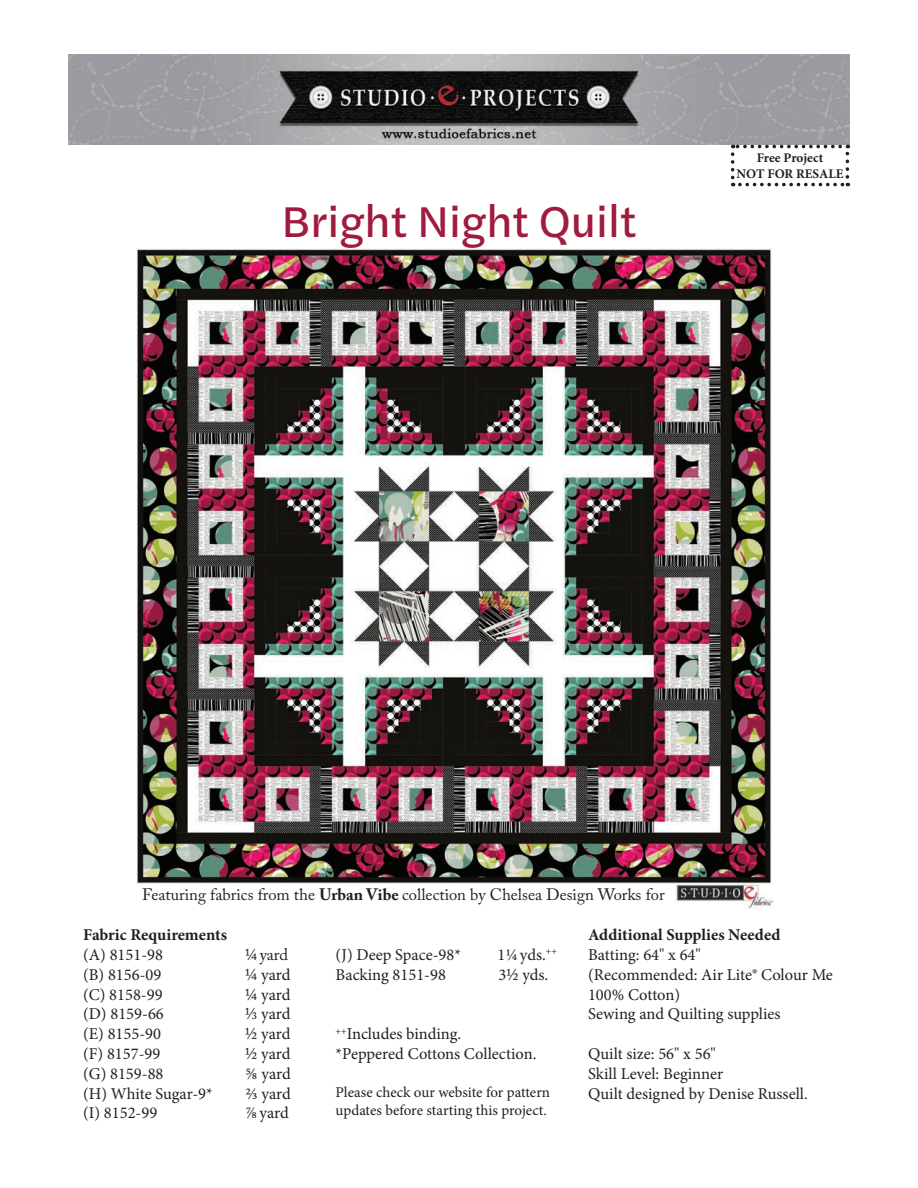
<style>
.page{position:relative;width:918px;height:1188px;background:#fff}
.page>*{position:absolute;margin:0;border:0;box-sizing:border-box;transform-origin:0 0}
.t1{font:45px "Halyard Text";color:#a01b3e}
.t2{font:16.5px/19.8px "Minion Pro";color:#231f20}
.t3{font:16.5px "Adobe Caslon Pro";color:#231f20}
.t4{font:700 16.5px "Minion Pro";color:#231f20}
.t5{font:15px/18px "Minion Pro";letter-spacing:-.005em;color:#231f20}
.t6{font:700 13.2px/15.9px "Minion Pro";color:#231f20;text-align:center}
.s1{font-weight:700}
.s2{font-family:"Adobe Caslon Pro"}
</style>
<div class="page">
<img style="left:69px;top:54px;width:780px;height:91px">
<img style="left:675px;top:884px;width:99px;height:25px">
<img style="left:136px;top:248px;width:636px;height:636px">
<svg style="left:731px;top:154px;width:3px;height:32px"></svg>
<svg style="left:740px;top:183px;width:108px;height:3px"></svg>
<svg style="left:846px;top:145px;width:3px;height:32px"></svg>
<svg style="left:733px;top:145px;width:107px;height:3px"></svg>
<h1 class="t1" style="left:282px;top:189px;width:356px">Bright Night Quilt</h1>
<p class="t6" style="left:737px;top:150px;width:108px">Free Project<br>NOT FOR RESALE</p>
<p class="t3" style="left:142px;top:884px;width:524px">Featuring fabrics from the <span class="s1">Urban Vibe</span> collection by Chelsea Design Works for</p>
<p class="t4" style="left:83px;top:923px;width:145px">Fabric Requirements</p>
<p class="t2" style="left:83px;top:945px;width:81px">(A) 8151-98</p>
<p class="t3" style="left:245px;top:945px;width:44px">1/4 yard</p>
<p class="t2" style="left:83px;top:965px;width:80px">(B) 8156-09</p>
<p class="t2" style="left:245px;top:965px;width:47px"><span class="s2">1/4</span> yard</p>
<p class="t2" style="left:83px;top:984px;width:81px">(C) 8158-99</p>
<p class="t2" style="left:245px;top:984px;width:47px"><span class="s2">1/4</span> yard</p>
<p class="t2" style="left:83px;top:1004px;width:82px">(D) 8159-66</p>
<p class="t2" style="left:245px;top:1004px;width:47px"><span class="s2">1/3</span> yard</p>
<p class="t2" style="left:83px;top:1024px;width:79px">(E) 8155-90</p>
<p class="t2" style="left:245px;top:1024px;width:47px"><span class="s2">1/2</span> yard</p>
<p class="t2" style="left:83px;top:1044px;width:79px">(F) 8157-99</p>
<p class="t2" style="left:245px;top:1044px;width:47px"><span class="s2">1/2</span> yard</p>
<p class="t2" style="left:83px;top:1064px;width:82px">(G) 8159-88</p>
<p class="t2" style="left:245px;top:1064px;width:47px">5/8 yard</p>
<p class="t2" style="left:83px;top:1083px;width:131px">(H) White Sugar-9*</p>
<p class="t2" style="left:245px;top:1083px;width:47px">2/3 yard</p>
<p class="t2" style="left:83px;top:1103px;width:76px">(I) 8152-99</p>
<p class="t2" style="left:245px;top:1103px;width:45px">7/8 yard</p>
<p class="t4" style="left:588px;top:923px;width:194px">Additional Supplies Needed</p>
<p class="t2" style="left:588px;top:945px;width:246px">Batting: 64" x 64"<br>(Recommended: Air Lite® Colour Me<br>100% Cotton)<br>Sewing and Quilting supplies</p>
<p class="t2" style="left:588px;top:1044px;width:221px">Quilt size: 56" x 56"<br>Skill Level: Beginner<br>Quilt designed by Denise Russell.</p>
<p class="t2" style="left:336px;top:945px;width:127px">(J) Deep Space-98*</p>
<p class="t2" style="left:498px;top:945px;width:61px">11/4 yds.<sup>++</sup></p>
<p class="t2" style="left:336px;top:965px;width:112px">Backing 8151-98</p>
<p class="t2" style="left:498px;top:965px;width:51px">3<span class="s2">1/2</span> yds.</p>
<p class="t2" style="left:336px;top:1024px;width:203px"><sup>++</sup>Includes binding.<br>*Peppered Cottons Collection.</p>
<p class="t5" style="left:336px;top:1083px;width:216px">Please check our website for pattern updates before starting this project.</p>
</div>
